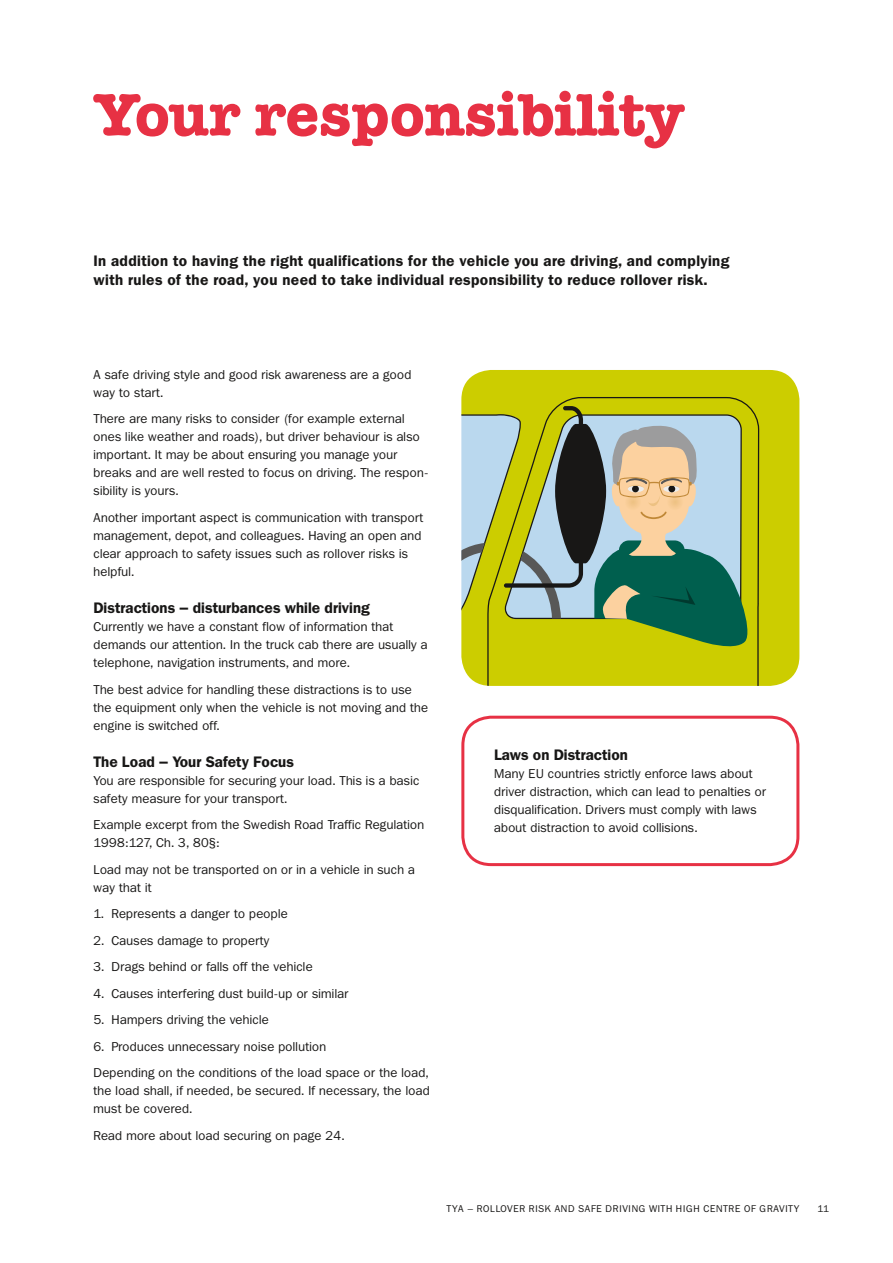
<style>
.page{position:relative;width:893px;height:1263px;background:#fff}
.page>*{position:absolute;margin:0;border:0;box-sizing:border-box;transform-origin:0 0}
.t1{font:700 60px "American Typewriter Std";color:#e73144}
.t2{font:15px/19.5px "Franklin ITC Demi";letter-spacing:.025em;color:#181716}
.t3{font:15px "Franklin ITC Demi";letter-spacing:.005em;color:#181716}
.t4{font:12.75px/18px "Franklin ITC Book";letter-spacing:.025em;color:#181716}
.t5{font:9.75px "Franklin ITC Book";letter-spacing:.075em;color:#181716}
</style>
<div class="page">
<div style="left:461px;top:370px;width:338px;height:316px;background:#cccd00"></div>
<svg style="left:487px;top:397px;width:272px;height:289px;background:#c3c401"></svg>
<svg style="left:461px;top:406px;width:293px;height:246px;background:#97ab70"></svg>
<div style="left:461px;top:716px;width:338px;height:150px;border:3px solid #e73144;border-radius:28px"></div>
<h1 class="t1" style="left:94px;top:79px;width:593px">Your responsibility</h1>
<p class="t2" style="left:94px;top:251px;width:637px">In addition to having the right qualifications for the vehicle you are driving, and complying with rules of the road, you need to take individual responsibility to reduce rollover risk.</p>
<p class="t4" style="left:94px;top:366px;width:319px">A safe driving style and good risk awareness are a good way to start.</p>
<p class="t4" style="left:94px;top:410px;width:336px">There are many risks to consider (for example external ones like weather and roads), but driver behaviour is also important. It may be about ensuring you manage your breaks and are well rested to focus on driving. The respon&shy;sibility is yours.</p>
<p class="t4" style="left:94px;top:509px;width:331px">Another important aspect is communication with transport management, depot, and colleagues. Having an open and clear approach to safety issues such as rollover risks is helpful.</p>
<p class="t3" style="left:94px;top:599px;width:278px">Distractions – disturbances while driving</p>
<p class="t4" style="left:94px;top:618px;width:335px">Currently we have a constant flow of information that demands our attention. In the truck cab there are usually a telephone, navigation instruments, and more.</p>
<p class="t4" style="left:94px;top:680px;width:336px">The best advice for handling these distractions is to use the equipment only when the vehicle is not moving and the engine is switched off.</p>
<p class="t3" style="left:94px;top:753px;width:202px">The Load – Your Safety Focus</p>
<p class="t4" style="left:94px;top:772px;width:327px">You are responsible for securing your load. This is a basic safety measure for your transport.</p>
<p class="t4" style="left:94px;top:816px;width:332px">Example excerpt from the Swedish Road Traffic Regulation<br>1998:127, Ch. 3, 80§:</p>
<p class="t4" style="left:94px;top:861px;width:323px">Load may not be transported on or in a vehicle in such a way that it</p>
<p class="t4" style="left:94px;top:905px;width:196px">1. Represents a danger to people</p>
<p class="t4" style="left:94px;top:932px;width:177px">2. Causes damage to property</p>
<p class="t4" style="left:94px;top:958px;width:221px">3. Drags behind or falls off the vehicle</p>
<p class="t4" style="left:94px;top:985px;width:256px">4. Causes interfering dust build-up or similar</p>
<p class="t4" style="left:94px;top:1011px;width:177px">5. Hampers driving the vehicle</p>
<p class="t4" style="left:94px;top:1033px;width:337px;line-height:26.5px">6. Produces unnecessary noise pollution<br>Depending on the conditions of the load space or the load,</p>
<p class="t4" style="left:94px;top:1082px;width:338px">the load shall, if needed, be secured. If necessary, the load must be covered.</p>
<p class="t4" style="left:94px;top:1127px;width:252px">Read more about load securing on page 24.</p>
<p class="t3" style="left:494px;top:747px;width:135px">Laws on Distraction</p>
<p class="t4" style="left:494px;top:765px;width:273px">Many EU countries strictly enforce laws about driver distraction, which can lead to penalties or disqualification. Drivers must comply with laws about distraction to avoid collisions.</p>
<p class="t5" style="left:446px;top:1203px;width:354px">TYA – ROLLOVER RISK AND SAFE DRIVING WITH HIGH CENTRE OF GRAVITY</p>
<p class="t5" style="left:817px;top:1203px;width:13px">11</p>
</div>
